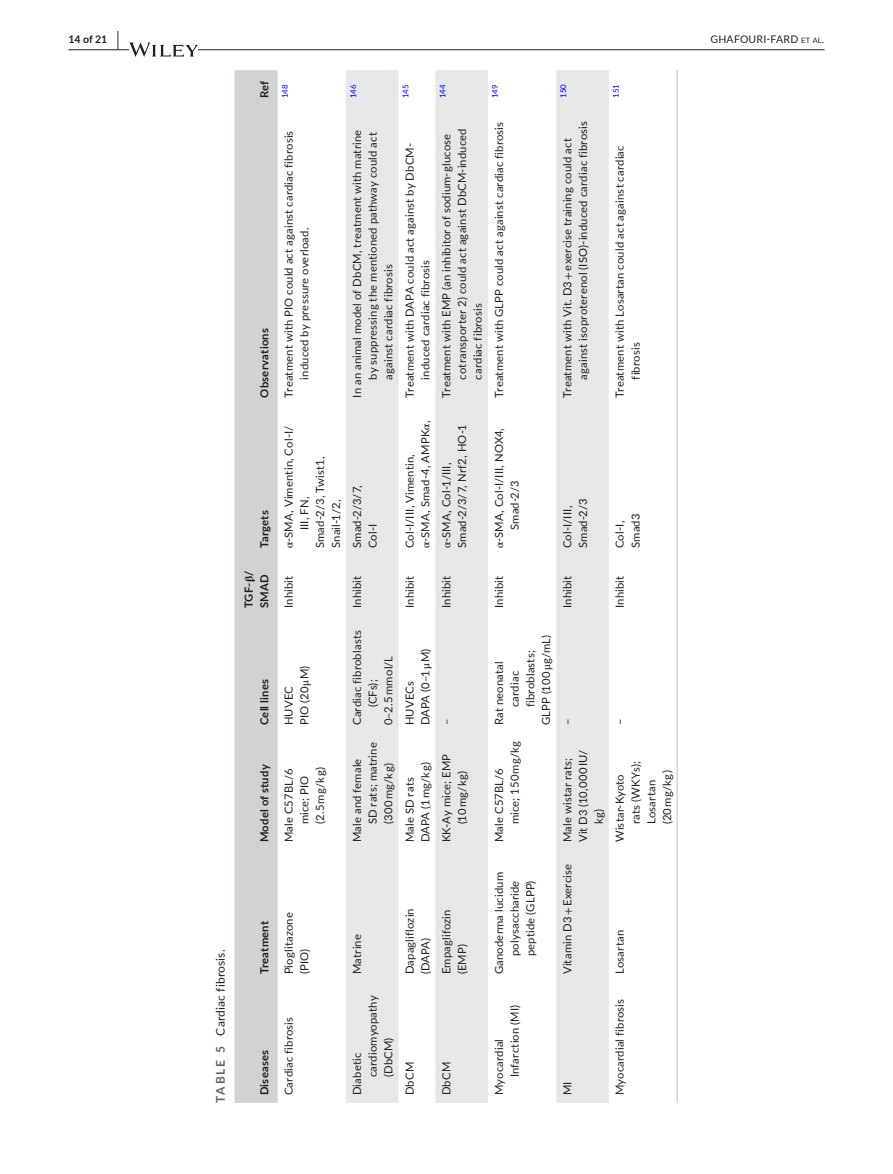
<style>
.page{position:relative;width:893px;height:1174px;background:#fff}
.page>*{position:absolute;margin:0;border:0;box-sizing:border-box;transform-origin:0 0}
.t1{font:12px "Lato";letter-spacing:.01em;color:#231f20}
.t2{font:11.25px/15.8px "Lato";letter-spacing:.015em;color:#231f20}
.t3{font:700 11.25px/15.8px "Lato";letter-spacing:.02em;color:#231f20}
.t4{font:10.5px "Lato";letter-spacing:.025em;color:#231f20}
.t5{font:700 10.5px "Lato";color:#231f20}
.t6{font:7.8px "Lato";color:#00f}
.s1{font-size:19.5px}
.s2{font-size:7.35px}
.s3{font-weight:700;color:#636366}
.s4{font-family:"STIX"}
</style>
<div class="page">
<hr style="left:68px;top:49px;width:756px;height:1px;background:#231f20">
<svg style="left:129px;top:42px;width:69px;height:15px"></svg>
<svg style="left:234px;top:70px;width:44px;height:1032px;background:#d6d7d9"></svg>
<svg style="left:346px;top:70px;width:263px;height:1032px;fill:#e6e7e9"></svg>
<hr style="left:676px;top:982px;width:2px;height:120px;background:#d1d2d4">
<hr style="left:676px;top:850px;width:2px;height:132px;background:#d1d2d4">
<hr style="left:676px;top:733px;width:2px;height:117px;background:#d1d2d4">
<hr style="left:676px;top:616px;width:2px;height:117px;background:#d1d2d4">
<hr style="left:676px;top:556px;width:2px;height:60px;background:#d1d2d4">
<hr style="left:676px;top:405px;width:2px;height:151px;background:#d1d2d4">
<hr style="left:676px;top:106px;width:2px;height:299px;background:#d1d2d4">
<hr style="left:676px;top:70px;width:2px;height:36px;background:#d1d2d4">
<p class="t5" style="left:68px;top:31px;width:52px">14 of 21 <span class="s1">|</span></p>
<p class="t4" style="left:710px;top:31px;width:116px">GHAFOURI-FARD <span class="s2">et al</span>.</p>
<p class="t1" style="left:212px;top:1102px;width:155px;rotate:-90deg"><span class="s3">TABLE 5</span> Cardiac fibrosis.</p>
<p class="t3" style="left:256px;top:98px;width:19px;rotate:-90deg">Ref</p>
<p class="t3" style="left:256px;top:398px;width:71px;rotate:-90deg">Observations</p>
<p class="t3" style="left:256px;top:548px;width:40px;rotate:-90deg">Targets</p>
<p class="t3" style="left:240px;top:608px;width:39px;rotate:-90deg">TGF-<span class="s4">β</span>/<br>SMAD</p>
<p class="t3" style="left:256px;top:725px;width:48px;rotate:-90deg">Cell lines</p>
<p class="t3" style="left:256px;top:842px;width:79px;rotate:-90deg">Model of study</p>
<p class="t3" style="left:256px;top:974px;width:55px;rotate:-90deg">Treatment</p>
<p class="t3" style="left:256px;top:1095px;width:47px;rotate:-90deg">Diseases</p>
<p class="t6" style="left:279px;top:98px;width:15px;rotate:-90deg">148</p>
<p class="t6" style="left:348px;top:98px;width:15px;rotate:-90deg">146</p>
<p class="t6" style="left:400px;top:98px;width:15px;rotate:-90deg">145</p>
<p class="t6" style="left:437px;top:98px;width:15px;rotate:-90deg">144</p>
<p class="t2" style="left:280px;top:380px;width:250px;text-indent:-18px;rotate:-90deg">Treatment with PIO could act against cardiac fibrosis induced by pressure overload.</p>
<p class="t2" style="left:280px;top:548px;width:124px;rotate:-90deg"><span class="s4">α</span>-SMA, Vimentin, Col-I/</p>
<p class="t2" style="left:312px;top:548px;width:93px;rotate:-90deg">Smad-2/3, Twist1,</p>
<p class="t2" style="left:296px;top:530px;width:35px;rotate:-90deg">III, FN,</p>
<p class="t2" style="left:328px;top:548px;width:50px;rotate:-90deg">Snail-1/2,</p>
<p class="t2" style="left:349px;top:379px;width:251px;text-indent:-18px;rotate:-90deg">In an animal model of DbCM, treatment with matrine by suppressing the mentioned pathway could act against cardiac fibrosis</p>
<p class="t2" style="left:349px;top:548px;width:65px;rotate:-90deg">Smad-2/3/7,<br>Col-I</p>
<p class="t2" style="left:401px;top:380px;width:238px;text-indent:-18px;rotate:-90deg">Treatment with DAPA could act against by DbCM&shy;induced cardiac fibrosis</p>
<p class="t2" style="left:401px;top:548px;width:129px;rotate:-90deg">Col-I/III, Vimentin, <span class="s4">α</span>-SMA, Smad-4, AMPK<span class="s4">α</span>,</p>
<p class="t2" style="left:438px;top:379px;width:253px;text-indent:-18px;rotate:-90deg">Treatment with EMP (an inhibitor of sodium-glucose cotransporter 2) could act against DbCM-induced cardiac fibrosis</p>
<p class="t2" style="left:438px;top:548px;width:125px;rotate:-90deg"><span class="s4">α</span>-SMA, Col-1/III,<br>Smad-2/3/7, Nrf2, HO-1</p>
<p class="t6" style="left:490px;top:98px;width:15px;rotate:-90deg">149</p>
<p class="t2" style="left:491px;top:398px;width:277px;rotate:-90deg">Treatment with GLPP could act against cardiac fibrosis</p>
<p class="t2" style="left:491px;top:530px;width:104px;text-indent:-18px;rotate:-90deg"><span class="s4">α</span>-SMA, Col-I/III, NOX4,<br>Smad-2/3</p>
<p class="t6" style="left:558px;top:98px;width:16px;rotate:-90deg">150</p>
<p class="t2" style="left:559px;top:379px;width:260px;text-indent:-18px;rotate:-90deg">Treatment with Vit. D3 <span class="s4">+</span> exercise training could act against isoproterenol (ISO)-induced cardiac fibrosis</p>
<p class="t6" style="left:610px;top:98px;width:15px;rotate:-90deg">151</p>
<p class="t2" style="left:611px;top:379px;width:236px;text-indent:-18px;rotate:-90deg">Treatment with Losartan could act against cardiac fibrosis</p>
<p class="t2" style="left:559px;top:548px;width:51px;rotate:-90deg">Col-I/III,<br>Smad-2/3</p>
<p class="t2" style="left:611px;top:548px;width:36px;rotate:-90deg">Col-I,<br>Smad3</p>
<p class="t2" style="left:280px;top:608px;width:34px;rotate:-90deg">Inhibit</p>
<p class="t2" style="left:280px;top:725px;width:61px;rotate:-90deg">HUVEC<br>PIO (20 <span class="s4">μ</span>M)</p>
<p class="t2" style="left:280px;top:824px;width:59px;text-indent:-18px;rotate:-90deg">Male C57BL/6 mice; PIO (2.5 mg/kg)</p>
<p class="t2" style="left:280px;top:974px;width:64px;rotate:-90deg">Pioglitazone (PIO)</p>
<p class="t2" style="left:280px;top:1095px;width:80px;rotate:-90deg">Cardiac fibrosis</p>
<p class="t2" style="left:349px;top:608px;width:34px;rotate:-90deg">Inhibit</p>
<p class="t2" style="left:349px;top:725px;width:97px;rotate:-90deg">Cardiac fibroblasts</p>
<p class="t2" style="left:380px;top:725px;width:71px;rotate:-90deg">0–2.5 mmol/L</p>
<p class="t2" style="left:364px;top:707px;width:29px;rotate:-90deg">(CFs);</p>
<p class="t2" style="left:349px;top:824px;width:84px;text-indent:-18px;rotate:-90deg">Male and female<br>SD rats; matrine (300 mg/kg)</p>
<p class="t2" style="left:401px;top:608px;width:34px;rotate:-90deg">Inhibit</p>
<p class="t2" style="left:438px;top:608px;width:34px;rotate:-90deg">Inhibit</p>
<p class="t2" style="left:401px;top:725px;width:78px;rotate:-90deg">HUVECs<br>DAPA (0–1 <span class="s4">μ</span>M)</p>
<p class="t2" style="left:438px;top:725px;width:8px;rotate:-90deg">–</p>
<p class="t2" style="left:401px;top:842px;width:82px;rotate:-90deg">Male SD rats<br>DAPA (1 mg/kg)</p>
<p class="t2" style="left:438px;top:842px;width:90px;text-align:center;rotate:-90deg">KK-Ay mice; EMP (10 mg/kg)</p>
<p class="t2" style="left:349px;top:974px;width:42px;rotate:-90deg">Matrine</p>
<p class="t2" style="left:349px;top:1077px;width:83px;text-indent:-18px;rotate:-90deg">Diabetic cardiomyopathy (DbCM)</p>
<p class="t2" style="left:401px;top:974px;width:68px;rotate:-90deg">Dapagliflozin (DAPA)</p>
<p class="t2" style="left:438px;top:974px;width:66px;rotate:-90deg">Empaglifozin (EMP)</p>
<p class="t2" style="left:401px;top:1095px;width:35px;rotate:-90deg">DbCM</p>
<p class="t2" style="left:438px;top:1095px;width:35px;rotate:-90deg">DbCM</p>
<p class="t2" style="left:491px;top:608px;width:34px;rotate:-90deg">Inhibit</p>
<p class="t2" style="left:559px;top:608px;width:34px;rotate:-90deg">Inhibit</p>
<p class="t2" style="left:611px;top:608px;width:34px;rotate:-90deg">Inhibit</p>
<p class="t2" style="left:538px;top:725px;width:92px;rotate:-90deg">GLPP (100 <span class="s4">μ</span>g/mL)</p>
<p class="t2" style="left:522px;top:707px;width:59px;rotate:-90deg">fibroblasts;</p>
<p class="t2" style="left:491px;top:725px;width:66px;rotate:-90deg">Rat neonatal</p>
<p class="t2" style="left:506px;top:707px;width:38px;rotate:-90deg">cardiac</p>
<p class="t2" style="left:491px;top:824px;width:85px;text-indent:-18px;rotate:-90deg">Male C57BL/6 mice; 150 mg/kg</p>
<p class="t2" style="left:491px;top:956px;width:86px;text-indent:-18px;rotate:-90deg">Ganoderma lucidum polysaccharide peptide (GLPP)</p>
<p class="t2" style="left:559px;top:725px;width:8px;rotate:-90deg">–</p>
<p class="t2" style="left:559px;top:842px;width:86px;rotate:-90deg">Male wistar rats;</p>
<p class="t2" style="left:575px;top:842px;width:94px;rotate:-90deg">Vit D3 (10,000 IU/</p>
<p class="t2" style="left:590px;top:824px;width:17px;rotate:-90deg">kg)</p>
<p class="t2" style="left:559px;top:974px;width:112px;rotate:-90deg">Vitamin D3 <span class="s4">+</span> Exercise</p>
<p class="t2" style="left:491px;top:1077px;width:74px;text-indent:-18px;rotate:-90deg">Myocardial<br>Infarction (MI)</p>
<p class="t2" style="left:559px;top:1095px;width:15px;rotate:-90deg">MI</p>
<p class="t2" style="left:611px;top:725px;width:8px;rotate:-90deg">–</p>
<p class="t2" style="left:611px;top:824px;width:65px;text-indent:-18px;rotate:-90deg">Wistar-Kyoto rats (WKYs);<br>Losartan (20 mg/kg)</p>
<p class="t2" style="left:611px;top:974px;width:46px;rotate:-90deg">Losartan</p>
<p class="t2" style="left:611px;top:1095px;width:98px;rotate:-90deg">Myocardial fibrosis</p>
</div>
